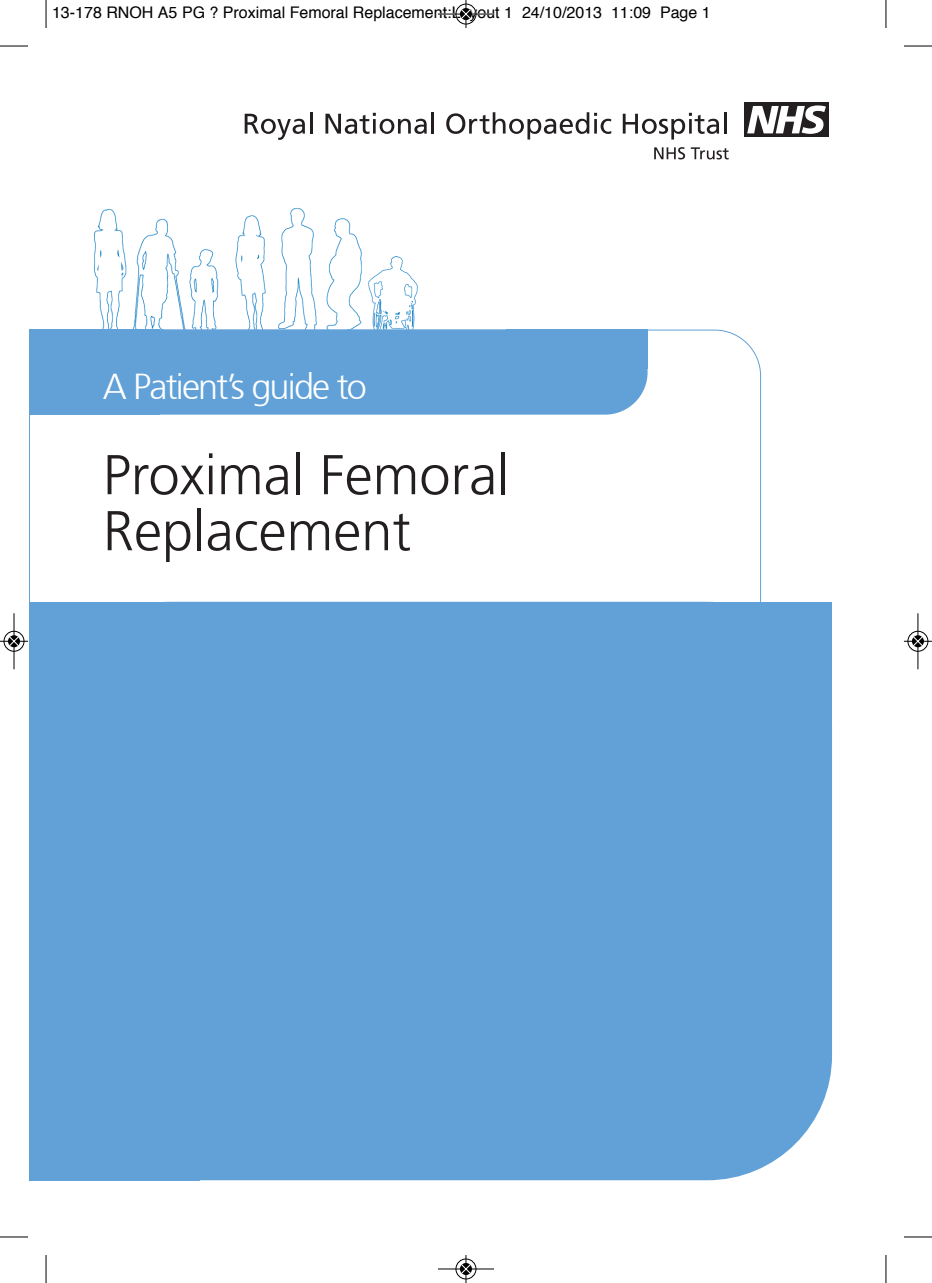
<style>
.page{position:relative;width:932px;height:1283px;background:#fff}
.page>*{position:absolute;margin:0;border:0;box-sizing:border-box;transform-origin:0 0}
.t1{font:300 56px/56px "Frutiger 45";color:#231f20}
.t2{font:300 36px "Frutiger 45";letter-spacing:-.05em;color:#fff}
.t3{font:16px "Helvetica";color:#000}
</style>
<div class="page">
<img style="left:94px;top:208px;width:324px;height:121px">
<div style="left:46px;top:329px;width:601px;height:86px;background:#61a1d7;border-radius:43px"></div>
<div style="left:505px;top:329px;width:142px;height:40px;background:#61a1d7"></div>
<div style="left:29px;top:329px;width:130px;height:86px;background:#61a1d7"></div>
<div style="left:646px;top:602px;width:185px;height:269px;background:#61a1d7"></div>
<div style="left:29px;top:602px;width:170px;height:578px;background:#61a1d7"></div>
<svg style="left:244px;top:114px;width:61px;height:26px"></svg>
<hr style="left:309px;top:112px;width:3px;height:22px;background:#231f20">
<svg style="left:325px;top:113px;width:101px;height:21px"></svg>
<hr style="left:431px;top:112px;width:3px;height:22px;background:#231f20">
<svg style="left:446px;top:112px;width:165px;height:27px"></svg>
<svg style="left:622px;top:113px;width:96px;height:26px"></svg>
<hr style="left:723px;top:112px;width:3px;height:22px;background:#231f20">
<div style="left:744px;top:103px;width:84px;height:34px;background:#231f20"></div>
<svg style="left:747px;top:105px;width:78px;height:29px"></svg>
<svg style="left:654px;top:147px;width:30px;height:12px"></svg>
<svg style="left:690px;top:147px;width:38px;height:12px"></svg>
<div style="left:46px;top:602px;width:785px;height:578px;background:#61a1d7;border-radius:125px"></div>
<svg style="left:46px;top:0;width:1px;height:28px"></svg>
<svg style="left:0;top:46px;width:28px;height:1px"></svg>
<svg style="left:885px;top:0;width:1px;height:28px"></svg>
<svg style="left:904px;top:46px;width:27px;height:1px"></svg>
<svg style="left:46px;top:1255px;width:1px;height:28px"></svg>
<svg style="left:0;top:1236px;width:28px;height:1px"></svg>
<svg style="left:885px;top:1255px;width:1px;height:28px"></svg>
<svg style="left:904px;top:1236px;width:27px;height:1px"></svg>
<div style="left:455px;top:3px;width:21px;height:22px;border:1px solid #fff;border-radius:50%"></div>
<hr style="left:438px;top:14px;width:56px;height:1px;background:#000">
<div style="left:455px;top:4px;width:21px;height:20px;border:1px solid #000;border-radius:50%"></div>
<svg style="left:460px;top:0;width:11px;height:28px"></svg>
<hr style="left:438px;top:1268px;width:56px;height:1px;background:#000">
<div style="left:455px;top:1258px;width:21px;height:21px;border:1px solid #000;border-radius:50%"></div>
<svg style="left:460px;top:1255px;width:11px;height:28px"></svg>
<div style="left:3px;top:630px;width:22px;height:22px;border:1px solid #fff;border-radius:50%"></div>
<hr style="left:14px;top:613px;width:1px;height:56px;background:#000">
<div style="left:4px;top:631px;width:20px;height:20px;border:1px solid #000;border-radius:50%"></div>
<svg style="left:0;top:636px;width:28px;height:10px"></svg>
<div style="left:906px;top:630px;width:22px;height:22px;border:1px solid #fff;border-radius:50%"></div>
<hr style="left:917px;top:613px;width:1px;height:56px;background:#000">
<div style="left:907px;top:631px;width:20px;height:20px;border:1px solid #000;border-radius:50%"></div>
<svg style="left:903px;top:636px;width:28px;height:10px"></svg>
<p class="t3" style="left:52px;top:6px;width:660px">13-178 RNOH A5 PG ? Proximal Femoral Replacement:Layout 1 24/10/2013 11:09 Page 1</p>
<h2 class="t2" style="left:103px;top:366px;width:265px">A Patient’s guide to</h2>
<h1 class="t1" style="left:103px;top:448px;width:408px">Proximal Femoral<br>Replacement</h1>
</div>
